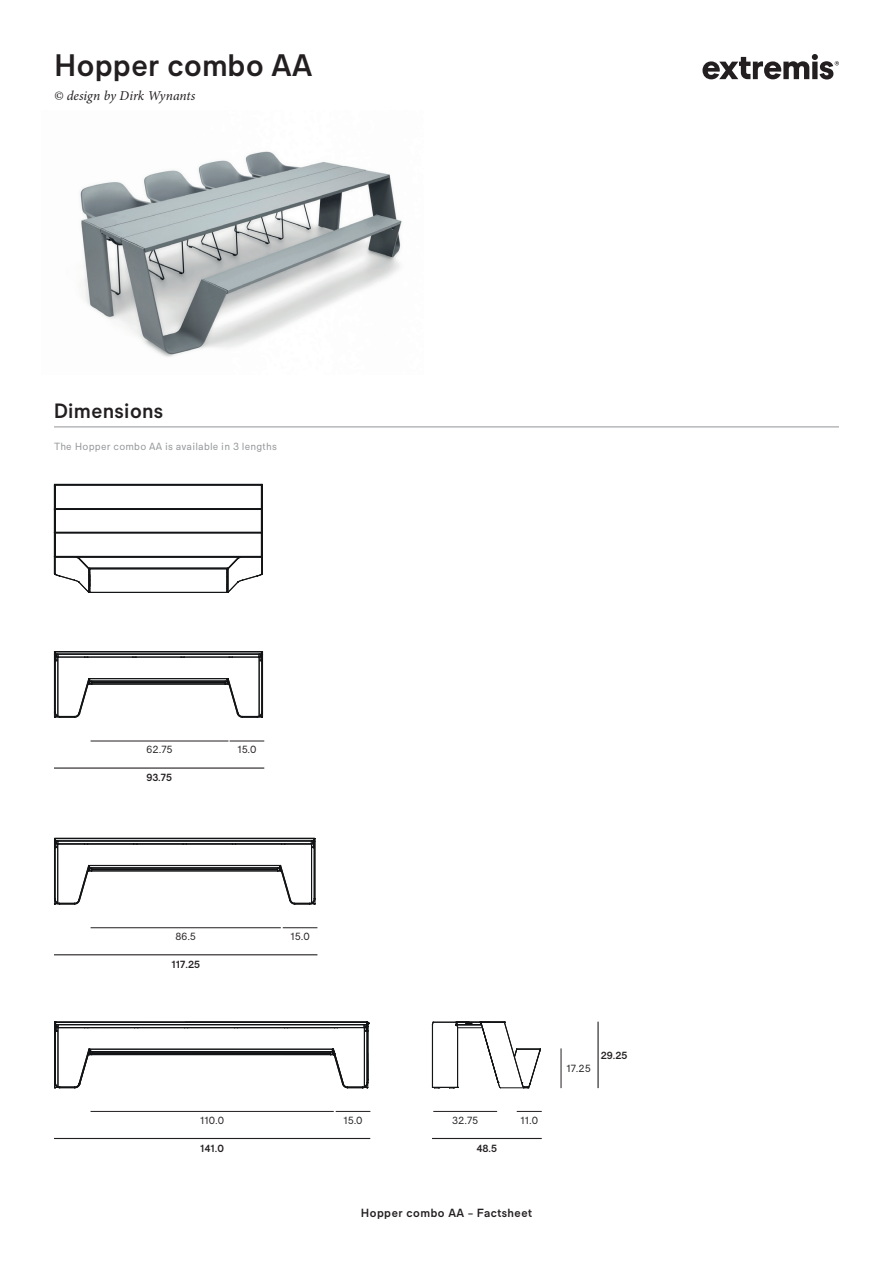
<style>
.page{position:relative;width:893px;height:1263px;background:#fff}
.page>*{position:absolute;margin:0;border:0;box-sizing:border-box;transform-origin:0 0}
.t1{font:500 31.5px "Extremis Compakt";letter-spacing:.01em;color:#231f20}
.t2{font:500 21px "Extremis Compakt";letter-spacing:.02em;color:#231f20}
.t3{font:italic 13.5px "Minion Pro";color:#231f20}
.t4{font:500 12px "Extremis Compakt";letter-spacing:.04em;color:#231f20}
.t5{font:10.5px "Extremis Compakt";color:#231f20}
.t6{font:10.5px "Extremis Compakt";letter-spacing:.02em;color:#939598}
.t7{font:500 10.5px "Extremis Compakt";color:#231f20}
</style>
<div class="page">
<svg style="left:702px;top:54px;width:137px;height:26px"></svg>
<hr style="left:54px;top:427px;width:785px;height:1px;background:#939598">
<img style="left:80px;top:151px;width:322px;height:206px">
<hr style="left:54px;top:767px;width:210px;height:2px;background:#231f20">
<hr style="left:54px;top:954px;width:263px;height:1px;background:#231f20">
<hr style="left:54px;top:1138px;width:316px;height:1px;background:#231f20">
<hr style="left:432px;top:1138px;width:110px;height:1px;background:#231f20">
<hr style="left:91px;top:741px;width:137px;height:1px;background:#231f20">
<hr style="left:91px;top:927px;width:190px;height:1px;background:#231f20">
<hr style="left:91px;top:1111px;width:243px;height:1px;background:#231f20">
<hr style="left:230px;top:741px;width:34px;height:1px;background:#231f20">
<hr style="left:283px;top:927px;width:34px;height:1px;background:#231f20">
<hr style="left:336px;top:1111px;width:34px;height:1px;background:#231f20">
<svg style="left:517px;top:1111px;width:25px;height:1px"></svg>
<hr style="left:433px;top:1111px;width:64px;height:1px;background:#231f20">
<hr style="left:597px;top:1022px;width:2px;height:66px;background:#231f20">
<hr style="left:561px;top:1048px;width:1px;height:40px;background:#231f20">
<hr style="left:57px;top:844px;width:1px;height:59px;background:#111314">
<hr style="left:58px;top:844px;width:1px;height:59px;background:#111314">
<hr style="left:311px;top:844px;width:1px;height:59px;background:#111314">
<hr style="left:55px;top:839px;width:1px;height:60px;background:#111314">
<hr style="left:54px;top:839px;width:1px;height:60px;background:#111314">
<hr style="left:90px;top:865px;width:189px;height:1px;background:#111314">
<hr style="left:89px;top:867px;width:191px;height:1px;background:#111314">
<hr style="left:92px;top:868px;width:186px;height:1px;background:#111314">
<hr style="left:92px;top:869px;width:186px;height:1px;background:#111314">
<hr style="left:92px;top:870px;width:186px;height:1px;background:#111314">
<hr style="left:92px;top:871px;width:186px;height:1px;background:#111314">
<hr style="left:315px;top:839px;width:1px;height:60px;background:#111314">
<hr style="left:314px;top:839px;width:1px;height:60px;background:#111314">
<hr style="left:55px;top:840px;width:259px;height:1px;background:#111314">
<hr style="left:55px;top:838px;width:259px;height:1px;background:#111314">
<hr style="left:58px;top:841px;width:253px;height:1px;background:#111314">
<hr style="left:58px;top:843px;width:253px;height:1px;background:#111314">
<hr style="left:58px;top:844px;width:253px;height:1px;background:#111314">
<svg style="left:54px;top:865px;width:39px;height:40px"></svg>
<svg style="left:277px;top:865px;width:39px;height:40px"></svg>
<svg style="left:54px;top:838px;width:35px;height:11px"></svg>
<svg style="left:281px;top:838px;width:35px;height:11px"></svg>
<hr style="left:57px;top:657px;width:1px;height:59px;background:#111314">
<hr style="left:58px;top:657px;width:1px;height:59px;background:#111314">
<hr style="left:259px;top:657px;width:1px;height:59px;background:#111314">
<hr style="left:262px;top:652px;width:1px;height:60px;background:#111314">
<hr style="left:261px;top:652px;width:1px;height:60px;background:#111314">
<hr style="left:55px;top:652px;width:1px;height:60px;background:#111314">
<hr style="left:54px;top:652px;width:1px;height:60px;background:#111314">
<hr style="left:56px;top:652px;width:205px;height:1px;background:#111314">
<hr style="left:56px;top:651px;width:205px;height:1px;background:#111314">
<hr style="left:58px;top:654px;width:201px;height:1px;background:#111314">
<hr style="left:58px;top:657px;width:201px;height:1px;background:#111314">
<hr style="left:90px;top:678px;width:137px;height:1px;background:#111314">
<hr style="left:92px;top:681px;width:133px;height:1px;background:#111314">
<hr style="left:92px;top:682px;width:133px;height:1px;background:#111314">
<hr style="left:92px;top:684px;width:133px;height:1px;background:#111314">
<svg style="left:54px;top:651px;width:5px;height:11px"></svg>
<svg style="left:258px;top:651px;width:5px;height:11px"></svg>
<svg style="left:54px;top:678px;width:39px;height:40px"></svg>
<svg style="left:225px;top:678px;width:38px;height:40px"></svg>
<hr style="left:55px;top:509px;width:206px;height:1px;background:#111314">
<hr style="left:55px;top:532px;width:206px;height:1px;background:#111314">
<hr style="left:55px;top:508px;width:206px;height:1px;background:#111314">
<hr style="left:55px;top:485px;width:206px;height:1px;background:#111314">
<hr style="left:55px;top:484px;width:206px;height:1px;background:#111314">
<hr style="left:55px;top:533px;width:206px;height:1px;background:#111314">
<hr style="left:55px;top:556px;width:206px;height:1px;background:#111314">
<hr style="left:55px;top:557px;width:206px;height:1px;background:#111314">
<hr style="left:90px;top:592px;width:137px;height:1px;background:#111314">
<hr style="left:90px;top:569px;width:137px;height:1px;background:#111314">
<hr style="left:89px;top:568px;width:139px;height:1px;background:#111314">
<svg style="left:54px;top:484px;width:37px;height:109px"></svg>
<svg style="left:227px;top:484px;width:36px;height:109px"></svg>
<hr style="left:90px;top:1049px;width:242px;height:1px;background:#111314">
<hr style="left:92px;top:1051px;width:238px;height:1px;background:#111314">
<hr style="left:92px;top:1053px;width:238px;height:1px;background:#111314">
<hr style="left:92px;top:1054px;width:238px;height:1px;background:#111314">
<hr style="left:56px;top:1022px;width:311px;height:1px;background:#111314">
<hr style="left:58px;top:1024px;width:306px;height:1px;background:#111314">
<hr style="left:58px;top:1027px;width:306px;height:1px;background:#111314">
<hr style="left:58px;top:1028px;width:1px;height:58px;background:#111314">
<hr style="left:364px;top:1028px;width:1px;height:58px;background:#111314">
<hr style="left:367px;top:1022px;width:1px;height:60px;background:#111314">
<hr style="left:368px;top:1022px;width:1px;height:60px;background:#111314">
<hr style="left:54px;top:1022px;width:1px;height:60px;background:#111314">
<hr style="left:55px;top:1031px;width:1px;height:51px;background:#111314">
<svg style="left:55px;top:1022px;width:34px;height:10px"></svg>
<svg style="left:364px;top:1023px;width:5px;height:9px"></svg>
<svg style="left:54px;top:1049px;width:39px;height:40px"></svg>
<svg style="left:330px;top:1049px;width:39px;height:40px"></svg>
<svg style="left:432px;top:1022px;width:109px;height:67px"></svg>
<h1 class="t1" style="left:54px;top:46px;width:260px">Hopper combo AA</h1>
<p class="t3" style="left:54px;top:86px;width:143px">© design by Dirk Wynants</p>
<h2 class="t2" style="left:54px;top:398px;width:111px">Dimensions</h2>
<p class="t6" style="left:54px;top:440px;width:224px">The Hopper combo AA is available in 3 lengths</p>
<p class="t5" style="left:147px;top:743px;width:27px">62.75</p>
<p class="t7" style="left:146px;top:771px;width:27px">93.75</p>
<p class="t5" style="left:237px;top:743px;width:21px">15.0</p>
<p class="t5" style="left:176px;top:930px;width:22px">86.5</p>
<p class="t7" style="left:171px;top:958px;width:30px">117.25</p>
<p class="t5" style="left:290px;top:930px;width:21px">15.0</p>
<p class="t5" style="left:200px;top:1114px;width:26px">110.0</p>
<p class="t5" style="left:343px;top:1114px;width:21px">15.0</p>
<p class="t5" style="left:452px;top:1114px;width:27px">32.75</p>
<p class="t5" style="left:520px;top:1114px;width:19px">11.0</p>
<p class="t7" style="left:200px;top:1142px;width:25px">141.0</p>
<p class="t7" style="left:477px;top:1142px;width:22px">48.5</p>
<p class="t4" style="left:361px;top:1206px;width:173px">Hopper combo AA – Factsheet</p>
<p class="t5" style="left:566px;top:1062px;width:26px">17.25</p>
<p class="t7" style="left:601px;top:1048px;width:28px">29.25</p>
</div>
